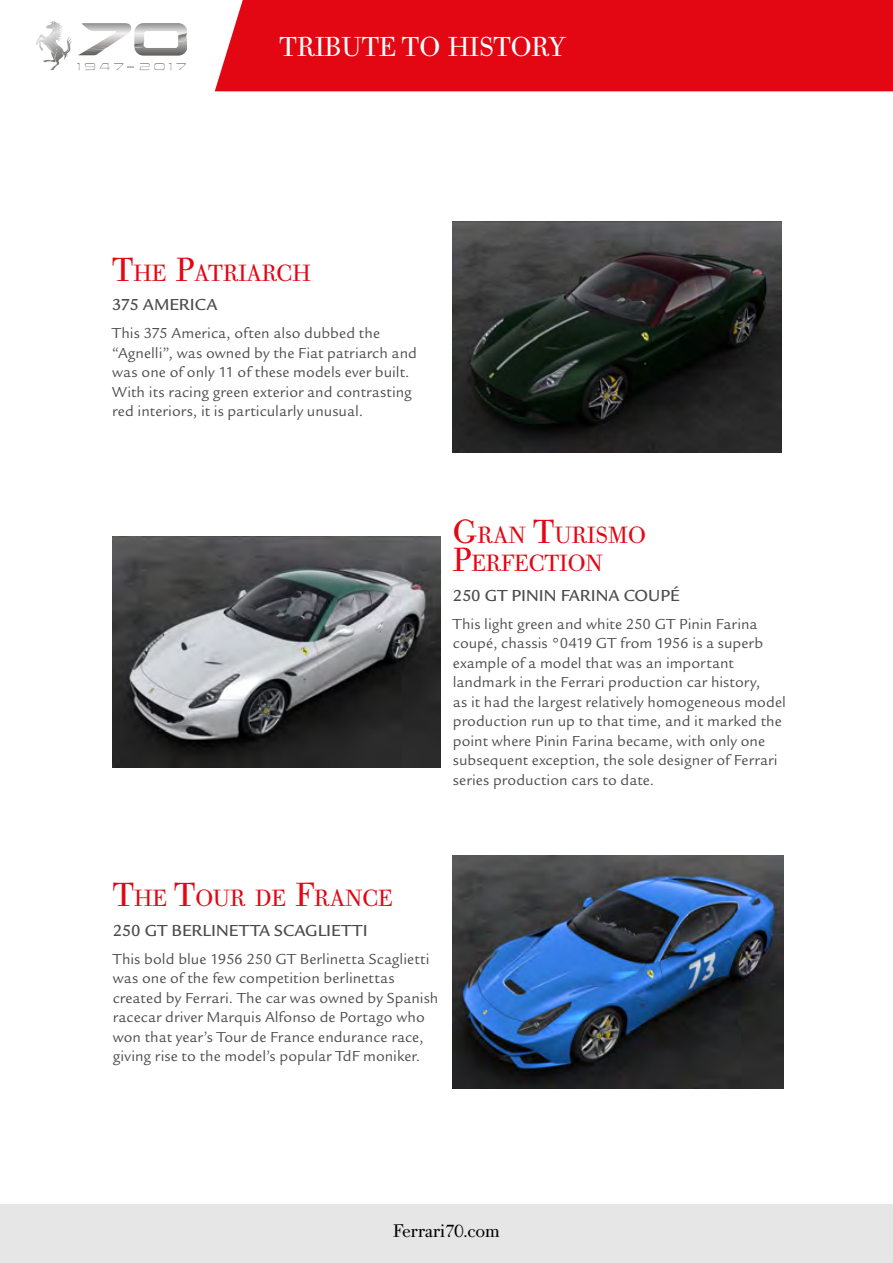
<style>
.page{position:relative;width:893px;height:1263px;background:#fff}
.page>*{position:absolute;margin:0;border:0;box-sizing:border-box;transform-origin:0 0}
.t1{font:27px "Bodoni Old Face BQ";color:#fff}
.t2{font:23.1px/28.5px "Bodoni Old Face BQ";color:#e30613}
.t3{font:18px "Bodoni Old Face BQ";color:#000}
.t4{font:500 16.5px "Legacy Sans EFOP";letter-spacing:-.005em;color:#4c4c4c}
.t5{font:15px/19.5px "Legacy Sans EFOP";letter-spacing:.01em;color:#4c4c4c}
.s1{font-size:33px}
</style>
<div class="page">
<div style="left:215px;top:0;width:678px;height:91px;background:#e30613"></div>
<div style="left:0;top:1205px;width:893px;height:58px;background:#e6e6e6"></div>
<svg style="left:36px;top:21px;width:18px;height:24px"></svg>
<svg style="left:82px;top:23px;width:105px;height:32px"></svg>
<svg style="left:77px;top:63px;width:57px;height:7px"></svg>
<svg style="left:140px;top:63px;width:46px;height:7px"></svg>
<img style="left:453px;top:221px;width:328px;height:232px">
<img style="left:113px;top:537px;width:327px;height:230px">
<img style="left:453px;top:855px;width:330px;height:233px">
<h1 class="t1" style="left:280px;top:30px;width:288px">TRIBUTE TO HISTORY</h1>
<h2 class="t2" style="left:112px;top:259px;width:200px"><span class="s1">T</span>HE <span class="s1">P</span>ATRIARCH</h2>
<p class="t4" style="left:112px;top:295px;width:107px">375 AMERICA</p>
<p class="t5" style="left:112px;top:324px;width:306px">This 375 America, often also dubbed the “Agnelli”, was owned by the Fiat patriarch and was one of only 11 of these models ever built.<br>With its racing green exterior and contrasting red interiors, it is particularly unusual.</p>
<h2 class="t2" style="left:453px;top:521px;width:194px"><span class="s1">G</span>RAN <span class="s1">T</span>URISMO<br><span class="s1">P</span>ERFECTION</h2>
<p class="t4" style="left:453px;top:585px;width:228px">250 GT PININ FARINA COUPÉ</p>
<p class="t5" style="left:453px;top:614px;width:335px">This light green and white 250 GT Pinin Farina coupé, chassis °0419 GT from 1956 is a superb example of a model that was an important landmark in the Ferrari production car history,<br>as it had the largest relatively homogeneous model production run up to that time, and it marked the point where Pinin Farina became, with only one subsequent exception, the sole designer of Ferrari series production cars to date.</p>
<h2 class="t2" style="left:113px;top:884px;width:281px"><span class="s1">T</span>HE <span class="s1">T</span>OUR DE <span class="s1">F</span>RANCE</h2>
<p class="t4" style="left:113px;top:920px;width:256px">250 GT BERLINETTA SCAGLIETTI</p>
<p class="t5" style="left:113px;top:949px;width:327px">This bold blue 1956 250 GT Berlinetta Scaglietti was one of the few competition berlinettas created by Ferrari. The car was owned by Spanish racecar driver Marquis Alfonso de Portago who won that year’s Tour de France endurance race, giving rise to the model’s popular TdF moniker.</p>
<p class="t3" style="left:393px;top:1220px;width:108px">Ferrari70.com</p>
</div>
